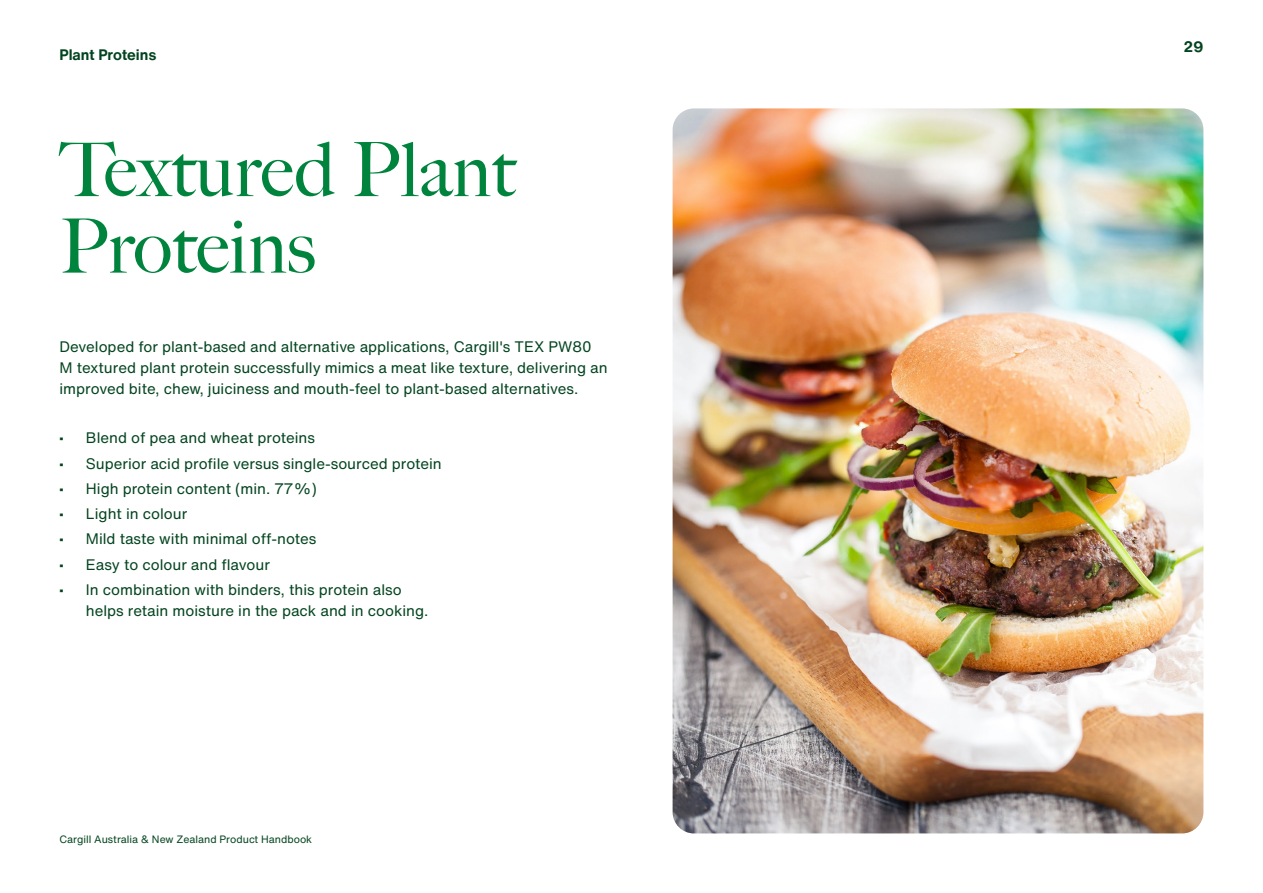
<style>
.page{position:relative;width:1263px;height:893px;background:#fff}
.page>*{position:absolute;margin:0;border:0;box-sizing:border-box;transform-origin:0 0}
.t1{font:75px/76.5px "Big Caslon For Cargill";color:#00843d}
.t2{font:15px/21px "Helvetica Now For Cargill";color:#03441f}
.t3{font:700 15px "Helvetica Now For Cargill";color:#03441f}
.t4{font:10.5px "Helvetica Now For Cargill";color:#03441f}
</style>
<div class="page">
<img style="left:673px;top:108px;width:530px;height:725px">
<p class="t3" style="left:60px;top:44px;width:99px">Plant Proteins</p>
<h1 class="t1" style="left:60px;top:133px;width:457px">Textured Plant<br>Proteins</h1>
<p class="t2" style="left:60px;top:336px;width:550px">Developed for plant-based and alternative applications, Cargill's TEX PW80<br>M textured plant protein successfully mimics a meat like texture, delivering an improved bite, chew, juiciness and mouth-feel to plant-based alternatives.</p>
<p class="t2" style="left:59px;top:428px;width:258px">• Blend of pea and wheat proteins</p>
<p class="t2" style="left:59px;top:453px;width:384px">• Superior acid profile versus single-sourced protein</p>
<p class="t2" style="left:59px;top:478px;width:259px">• High protein content (min. 77%)</p>
<p class="t2" style="left:59px;top:503px;width:130px">• Light in colour</p>
<p class="t2" style="left:59px;top:529px;width:259px">• Mild taste with minimal off-notes</p>
<p class="t2" style="left:59px;top:554px;width:213px">• Easy to colour and flavour</p>
<p class="t2" style="left:86px;top:579px;width:344px;text-indent:-27px">• In combination with binders, this protein also helps retain moisture in the pack and in cooking.</p>
<p class="t4" style="left:60px;top:832px;width:254px">Cargill Australia &amp; New Zealand Product Handbook</p>
<p class="t3" style="left:1184px;top:37px;width:21px">29</p>
</div>
